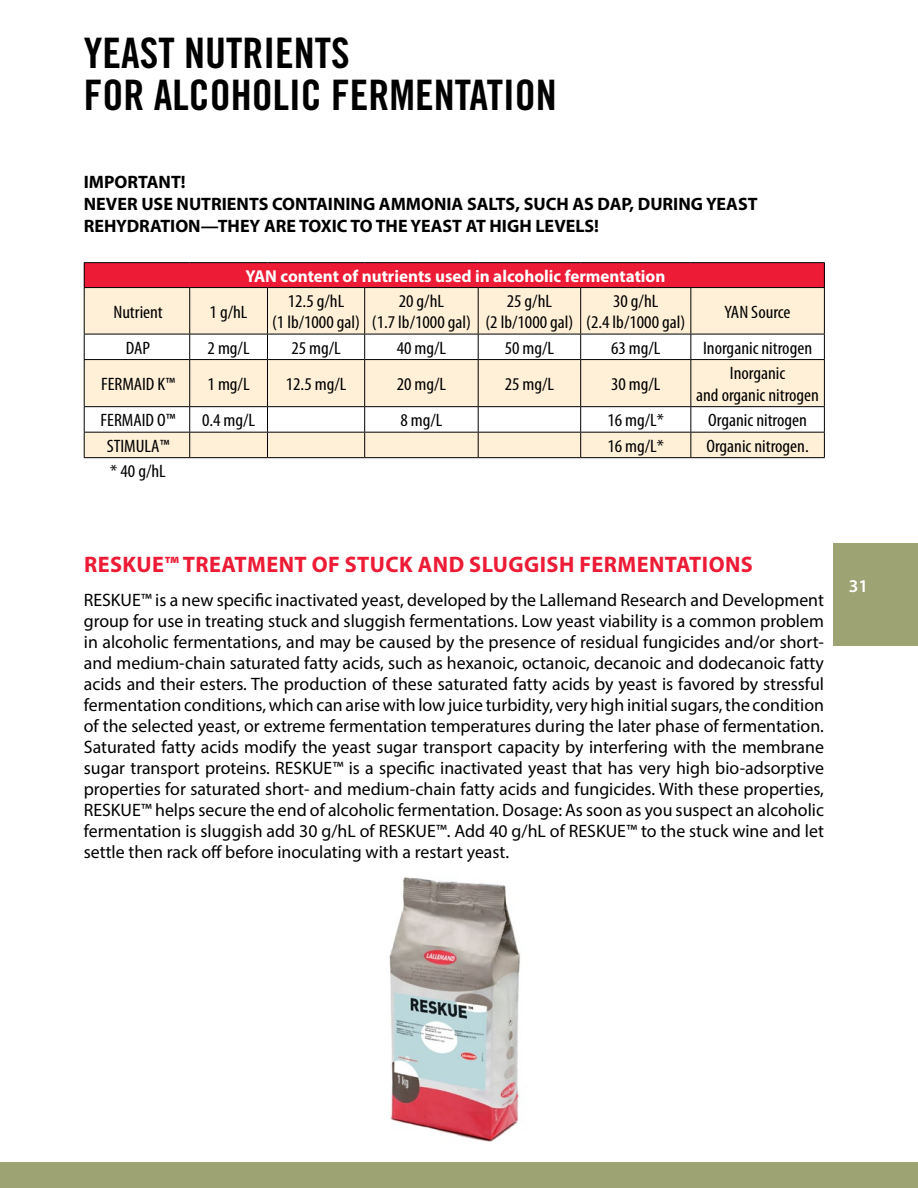
<style>
.page{position:relative;width:918px;height:1188px;background:#fff}
.page>*{position:absolute;margin:0;border:0;box-sizing:border-box;transform-origin:0 0}
.t1{font:42px/42px "Trade Gothic Bold Cond Twenty";color:#000}
.t2{font:700 22.5px "Myriad Pro";letter-spacing:.02em;color:#ed1b35}
.t3{font:18px/21px "Myriad Pro";color:#000;text-align:justify}
.t4{font:condensed 18px/21px "Myriad Pro";color:#000;text-align:center;scale:1.07 1}
.t5{font:700 18px/21.6px "Myriad Pro";color:#000}
.t6{font:600 18px "Myriad Pro";color:#fff}
.t7{font:700 17.25px "Myriad Pro";color:#fff}
</style>
<div class="page">
<div style="left:0;top:1162px;width:918px;height:26px;background:#9ea374"></div>
<div style="left:834px;top:543px;width:84px;height:102px;background:#9ea374"></div>
<div style="left:84px;top:263px;width:740px;height:25px;background:#ed1b35"></div>
<div style="left:85px;top:288px;width:739px;height:169px;background:#fff0d7"></div>
<svg style="left:85px;top:335px;width:739px;height:97px;fill:#fff0d7"></svg>
<hr style="left:84px;top:262px;width:106px;height:1px;background:#000">
<svg style="left:84px;top:263px;width:1px;height:24px"></svg>
<hr style="left:190px;top:262px;width:77px;height:1px;background:#000">
<hr style="left:267px;top:262px;width:98px;height:1px;background:#000">
<hr style="left:365px;top:262px;width:113px;height:1px;background:#000">
<hr style="left:478px;top:262px;width:103px;height:1px;background:#000">
<hr style="left:581px;top:262px;width:110px;height:1px;background:#000">
<hr style="left:691px;top:262px;width:134px;height:1px;background:#000">
<svg style="left:824px;top:263px;width:1px;height:24px"></svg>
<hr style="left:84px;top:287px;width:106px;height:1px;background:#000">
<hr style="left:84px;top:288px;width:1px;height:46px;background:#000">
<hr style="left:190px;top:287px;width:77px;height:1px;background:#000">
<hr style="left:189px;top:288px;width:1px;height:46px;background:#000">
<hr style="left:267px;top:287px;width:98px;height:1px;background:#000">
<hr style="left:267px;top:288px;width:1px;height:46px;background:#000">
<hr style="left:365px;top:287px;width:113px;height:1px;background:#000">
<hr style="left:364px;top:288px;width:1px;height:46px;background:#000">
<hr style="left:478px;top:287px;width:103px;height:1px;background:#000">
<hr style="left:478px;top:288px;width:1px;height:46px;background:#000">
<hr style="left:581px;top:287px;width:110px;height:1px;background:#000">
<hr style="left:580px;top:288px;width:1px;height:46px;background:#000">
<hr style="left:691px;top:287px;width:134px;height:1px;background:#000">
<hr style="left:690px;top:288px;width:1px;height:46px;background:#000">
<hr style="left:824px;top:288px;width:1px;height:46px;background:#000">
<hr style="left:84px;top:334px;width:106px;height:1px;background:#000">
<svg style="left:84px;top:334px;width:1px;height:25px"></svg>
<hr style="left:190px;top:334px;width:77px;height:1px;background:#000">
<svg style="left:189px;top:334px;width:1px;height:25px"></svg>
<hr style="left:267px;top:334px;width:98px;height:1px;background:#000">
<svg style="left:267px;top:334px;width:1px;height:25px"></svg>
<hr style="left:365px;top:334px;width:113px;height:1px;background:#000">
<svg style="left:364px;top:334px;width:1px;height:25px"></svg>
<hr style="left:478px;top:334px;width:103px;height:1px;background:#000">
<svg style="left:478px;top:334px;width:1px;height:25px"></svg>
<hr style="left:581px;top:334px;width:110px;height:1px;background:#000">
<svg style="left:580px;top:334px;width:1px;height:25px"></svg>
<hr style="left:691px;top:334px;width:134px;height:1px;background:#000">
<svg style="left:690px;top:334px;width:1px;height:25px"></svg>
<svg style="left:824px;top:334px;width:1px;height:25px"></svg>
<hr style="left:84px;top:359px;width:106px;height:1px;background:#000">
<hr style="left:84px;top:360px;width:1px;height:46px;background:#000">
<hr style="left:190px;top:359px;width:77px;height:1px;background:#000">
<hr style="left:189px;top:360px;width:1px;height:46px;background:#000">
<hr style="left:267px;top:359px;width:98px;height:1px;background:#000">
<hr style="left:267px;top:360px;width:1px;height:46px;background:#000">
<hr style="left:365px;top:359px;width:113px;height:1px;background:#000">
<hr style="left:364px;top:360px;width:1px;height:46px;background:#000">
<hr style="left:478px;top:359px;width:103px;height:1px;background:#000">
<hr style="left:478px;top:360px;width:1px;height:46px;background:#000">
<hr style="left:581px;top:359px;width:110px;height:1px;background:#000">
<hr style="left:580px;top:360px;width:1px;height:46px;background:#000">
<hr style="left:691px;top:359px;width:134px;height:1px;background:#000">
<hr style="left:690px;top:360px;width:1px;height:46px;background:#000">
<hr style="left:824px;top:360px;width:1px;height:46px;background:#000">
<svg style="left:84px;top:407px;width:1px;height:50px"></svg>
<svg style="left:189px;top:407px;width:1px;height:50px"></svg>
<svg style="left:267px;top:407px;width:1px;height:50px"></svg>
<svg style="left:364px;top:407px;width:1px;height:50px"></svg>
<svg style="left:478px;top:407px;width:1px;height:50px"></svg>
<svg style="left:580px;top:407px;width:1px;height:50px"></svg>
<svg style="left:690px;top:407px;width:1px;height:50px"></svg>
<svg style="left:824px;top:407px;width:1px;height:50px"></svg>
<hr style="left:84px;top:406px;width:106px;height:1px;background:#000">
<hr style="left:190px;top:406px;width:77px;height:1px;background:#000">
<hr style="left:267px;top:406px;width:98px;height:1px;background:#000">
<hr style="left:365px;top:406px;width:113px;height:1px;background:#000">
<hr style="left:478px;top:406px;width:103px;height:1px;background:#000">
<hr style="left:581px;top:406px;width:110px;height:1px;background:#000">
<hr style="left:691px;top:406px;width:134px;height:1px;background:#000">
<hr style="left:84px;top:432px;width:106px;height:1px;background:#000">
<hr style="left:190px;top:432px;width:77px;height:1px;background:#000">
<hr style="left:267px;top:432px;width:98px;height:1px;background:#000">
<hr style="left:365px;top:432px;width:113px;height:1px;background:#000">
<hr style="left:478px;top:432px;width:103px;height:1px;background:#000">
<hr style="left:581px;top:432px;width:110px;height:1px;background:#000">
<hr style="left:691px;top:432px;width:134px;height:1px;background:#000">
<hr style="left:84px;top:457px;width:106px;height:1px;background:#000">
<hr style="left:190px;top:457px;width:77px;height:1px;background:#000">
<hr style="left:267px;top:457px;width:98px;height:1px;background:#000">
<hr style="left:365px;top:457px;width:113px;height:1px;background:#000">
<hr style="left:478px;top:457px;width:103px;height:1px;background:#000">
<hr style="left:581px;top:457px;width:110px;height:1px;background:#000">
<hr style="left:691px;top:457px;width:134px;height:1px;background:#000">
<img style="left:389px;top:877px;width:132px;height:265px">
<h1 class="t1" style="left:84px;top:31px;width:474px">YEAST NUTRIENTS<br>FOR ALCOHOLIC FERMENTATION</h1>
<p class="t5" style="left:84px;top:171px;width:675px">IMPORTANT!<br>NEVER USE NUTRIENTS CONTAINING AMMONIA SALTS, SUCH AS DAP, DURING YEAST<br>REHYDRATION—THEY ARE TOXIC TO THE YEAST AT HIGH LEVELS!</p>
<p class="t7" style="left:245px;top:265px;width:422px">YAN content of nutrients used in alcoholic fermentation</p>
<p class="t4" style="left:113px;top:301px;width:48px">Nutrient</p>
<p class="t4" style="left:210px;top:301px;width:37px">1 g/hL</p>
<p class="t4" style="left:272px;top:291px;width:84px">12.5 g/hL<br>(1 lb/1000 gal)</p>
<p class="t4" style="left:372px;top:291px;width:94px">20 g/hL<br>(1.7 lb/1000 gal)</p>
<p class="t4" style="left:485px;top:291px;width:84px">25 g/hL<br>(2 lb/1000 gal)</p>
<p class="t4" style="left:586px;top:291px;width:94px">30 g/hL<br>(2.4 lb/1000 gal)</p>
<p class="t4" style="left:725px;top:301px;width:63px">YAN Source</p>
<p class="t4" style="left:126px;top:337px;width:24px">DAP</p>
<p class="t4" style="left:208px;top:337px;width:41px">2 mg/L</p>
<p class="t4" style="left:291px;top:337px;width:48px">25 mg/L</p>
<p class="t4" style="left:397px;top:337px;width:48px">40 mg/L</p>
<p class="t4" style="left:505px;top:337px;width:48px">50 mg/L</p>
<p class="t4" style="left:611px;top:337px;width:48px">63 mg/L</p>
<p class="t4" style="left:703px;top:337px;width:103px">Inorganic nitrogen</p>
<p class="t4" style="left:101px;top:374px;width:71px">FERMAID K™</p>
<p class="t4" style="left:208px;top:374px;width:41px">1 mg/L</p>
<p class="t4" style="left:286px;top:374px;width:58px">12.5 mg/L</p>
<p class="t4" style="left:397px;top:374px;width:48px">20 mg/L</p>
<p class="t4" style="left:505px;top:374px;width:48px">25 mg/L</p>
<p class="t4" style="left:611px;top:374px;width:48px">30 mg/L</p>
<p class="t4" style="left:696px;top:363px;width:116px;line-height:21.6px">Inorganic<br>and organic nitrogen</p>
<p class="t4" style="left:101px;top:410px;width:72px">FERMAID O™</p>
<p class="t4" style="left:202px;top:410px;width:51px">0.4 mg/L</p>
<p class="t4" style="left:400px;top:410px;width:41px">8 mg/L</p>
<p class="t4" style="left:607px;top:410px;width:54px">16 mg/L*</p>
<p class="t4" style="left:708px;top:410px;width:94px">Organic nitrogen</p>
<p class="t4" style="left:107px;top:436px;width:60px">STIMULA™</p>
<p class="t4" style="left:607px;top:436px;width:54px">16 mg/L*</p>
<p class="t4" style="left:706px;top:436px;width:97px">Organic nitrogen.</p>
<p class="t4" style="left:110px;top:461px;width:53px">* 40 g/hL</p>
<p class="t2" style="left:84px;top:549px;width:670px">RESKUE™ TREATMENT OF STUCK AND SLUGGISH FERMENTATIONS</p>
<p class="t3" style="left:84px;top:589px;width:742px">RESKUE™ is a new specific inactivated yeast, developed by the Lallemand Research and Development group for use in treating stuck and sluggish fermentations. Low yeast viability is a common problem in alcoholic fermentations, and may be caused by the presence of residual fungicides and/or short&shy;and medium-chain saturated fatty acids, such as hexanoic, octanoic, decanoic and dodecanoic fatty acids and their esters. The production of these saturated fatty acids by yeast is favored by stressful fermentation conditions, which can arise with low juice turbidity, very high initial sugars, the condition of the selected yeast, or extreme fermentation temperatures during the later phase of fermentation.<br>Saturated fatty acids modify the yeast sugar transport capacity by interfering with the membrane sugar transport proteins. RESKUE™ is a specific inactivated yeast that has very high bio-adsorptive properties for saturated short- and medium-chain fatty acids and fungicides. With these properties, RESKUE™ helps secure the end of alcoholic fermentation. Dosage: As soon as you suspect an alcoholic fermentation is sluggish add 30 g/hL of RESKUE™. Add 40 g/hL of RESKUE™ to the stuck wine and let settle then rack off before inoculating with a restart yeast.</p>
<p class="t6" style="left:849px;top:576px;width:21px">31</p>
</div>
